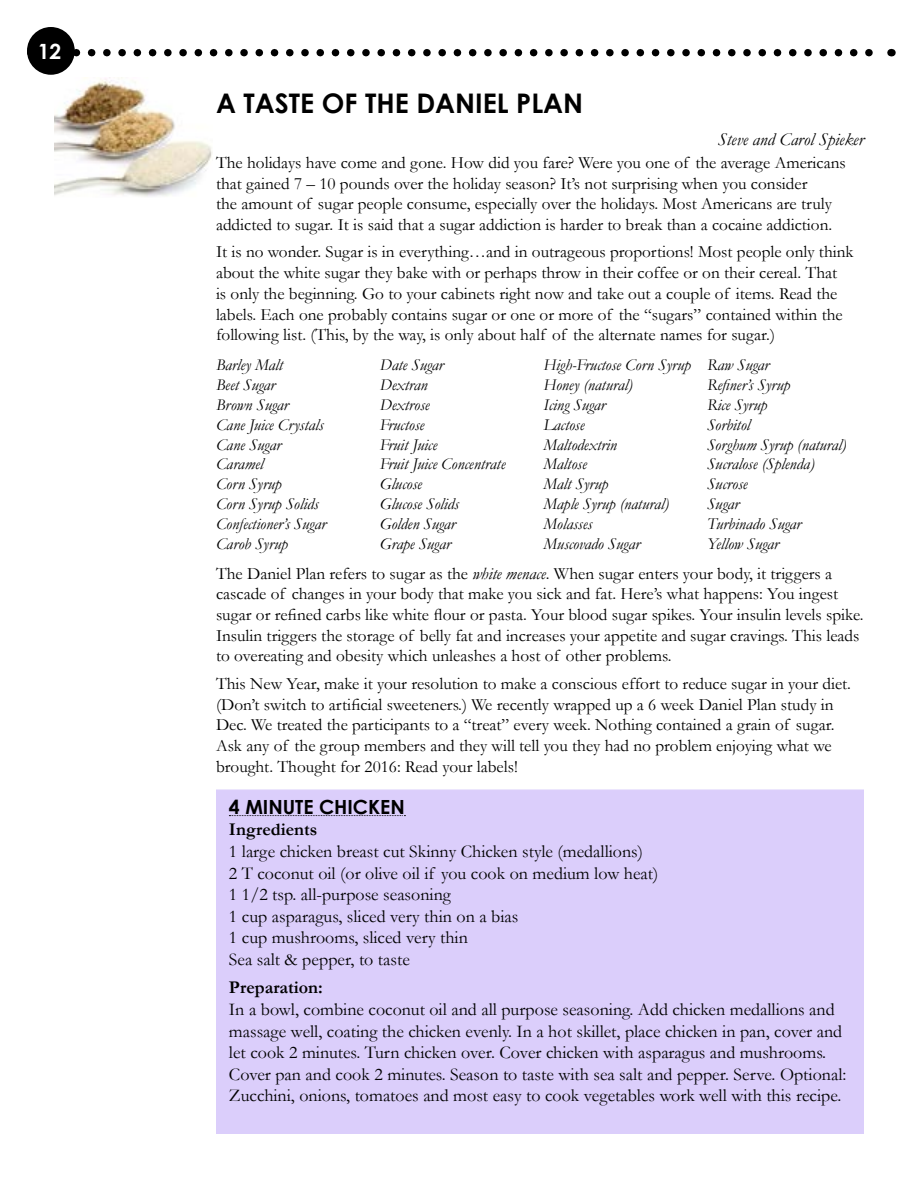
<style>
.page{position:relative;width:918px;height:1188px;background:#fff}
.page>*{position:absolute;margin:0;border:0;box-sizing:border-box;transform-origin:0 0}
.Article_Title{font:700 27px "Century Gothic";color:#000}
.t1{font:700 21px "Century Gothic";color:#fff}
.t2{font:700 19.5px "Century Gothic";color:#000}
.t3{font:18px/21.6px "Garamond";color:#000}
.t4{font:700 18px "Garamond";color:#000}
.t5{font:italic 18px "Garamond";color:#000}
.t6{font:17.25px/20.7px "Garamond";color:#000}
.t7{font:italic 16.5px "Garamond";color:#000}
.s1{font-style:italic}
</style>
<div class="page">
<svg style="left:75px;top:49px;width:798px;height:7px"></svg>
<div style="left:27px;top:27px;width:48px;height:48px;background:#000;border-radius:50%"></div>
<div style="left:216px;top:789px;width:648px;height:345px;background:#dbcefb"></div>
<svg style="left:229px;top:815px;width:176px;height:1px"></svg>
<img style="left:54px;top:78px;width:158px;height:119px">
<p class="t1" style="left:38px;top:35px;width:25px">12</p>
<p class="Article_Title" style="left:216px;top:83px;width:369px">A TASTE OF THE DANIEL PLAN</p>
<p class="t5" style="left:718px;top:127px;width:148px">Steve and Carol Spieker</p>
<p class="t6" style="left:216px;top:152px;width:631px">The holidays have come and gone. How did you fare? Were you one of the average Americans that gained 7 – 10 pounds over the holiday season? It’s not surprising when you consider<br>the amount of sugar people consume, especially over the holidays. Most Americans are truly addicted to sugar. It is said that a sugar addiction is harder to break than a cocaine addiction.</p>
<p class="t6" style="left:216px;top:241px;width:639px">It is no wonder. Sugar is in everything…and in outrageous proportions! Most people only think about the white sugar they bake with or perhaps throw in their coffee or on their cereal. That<br>is only the beginning. Go to your cabinets right now and take out a couple of items. Read the labels. Each one probably contains sugar or one or more of the “sugars” contained within the following list. (This, by the way, is only about half of the alternate names for sugar.)</p>
<p class="t7" style="left:216px;top:354px;width:69px">Barley Malt</p>
<p class="t7" style="left:216px;top:374px;width:61px">Beet Sugar</p>
<p class="t7" style="left:216px;top:394px;width:74px">Brown Sugar</p>
<p class="t7" style="left:216px;top:413px;width:109px">Cane Juice Crystals</p>
<p class="t7" style="left:216px;top:433px;width:67px">Cane Sugar</p>
<p class="t7" style="left:216px;top:453px;width:49px">Caramel</p>
<p class="t7" style="left:216px;top:473px;width:67px">Corn Syrup</p>
<p class="t7" style="left:216px;top:493px;width:104px">Corn Syrup Solids</p>
<p class="t7" style="left:216px;top:512px;width:112px">Confectioner’s Sugar</p>
<p class="t7" style="left:216px;top:532px;width:73px">Carob Syrup</p>
<p class="t7" style="left:543px;top:354px;width:149px">High-Fructose Corn Syrup</p>
<p class="t7" style="left:543px;top:374px;width:91px">Honey (natural)</p>
<p class="t7" style="left:543px;top:394px;width:64px">Icing Sugar</p>
<p class="t7" style="left:543px;top:413px;width:43px">Lactose</p>
<p class="t7" style="left:543px;top:433px;width:75px">Maltodextrin</p>
<p class="t7" style="left:543px;top:453px;width:45px">Maltose</p>
<p class="t7" style="left:543px;top:473px;width:66px">Malt Syrup</p>
<p class="t7" style="left:543px;top:493px;width:127px">Maple Syrup (natural)</p>
<p class="t7" style="left:543px;top:512px;width:51px">Molasses</p>
<p class="t7" style="left:543px;top:532px;width:98px">Muscovado Sugar</p>
<p class="t7" style="left:707px;top:354px;width:64px">Raw Sugar</p>
<p class="t7" style="left:707px;top:374px;width:85px">Refiner’s Syrup</p>
<p class="t7" style="left:707px;top:394px;width:62px">Rice Syrup</p>
<p class="t7" style="left:707px;top:413px;width:45px">Sorbitol</p>
<p class="t7" style="left:707px;top:433px;width:141px">Sorghum Syrup (natural)</p>
<p class="t7" style="left:707px;top:453px;width:109px">Sucralose (Splenda)</p>
<p class="t7" style="left:707px;top:473px;width:42px">Sucrose</p>
<p class="t7" style="left:707px;top:493px;width:34px">Sugar</p>
<p class="t7" style="left:707px;top:512px;width:96px">Turbinado Sugar</p>
<p class="t7" style="left:707px;top:532px;width:73px">Yellow Sugar</p>
<p class="t6" style="left:216px;top:562px;width:649px">The Daniel Plan refers to sugar as the <span class="s1">white menace</span>. When sugar enters your body, it triggers a cascade of changes in your body that make you sick and fat. Here’s what happens: You ingest sugar or refined carbs like white flour or pasta. Your blood sugar spikes. Your insulin levels spike.<br>Insulin triggers the storage of belly fat and increases your appetite and sugar cravings. This leads to overeating and obesity which unleashes a host of other problems.</p>
<p class="t6" style="left:216px;top:673px;width:637px">This New Year, make it your resolution to make a conscious effort to reduce sugar in your diet. (Don’t switch to artificial sweeteners.) We recently wrapped up a 6 week Daniel Plan study in Dec. We treated the participants to a “treat” every week. Nothing contained a grain of sugar.<br>Ask any of the group members and they will tell you they had no problem enjoying what we brought. Thought for 2016: Read your labels!</p>
<p class="t2" style="left:229px;top:792px;width:177px">4 MINUTE CHICKEN</p>
<p class="t4" style="left:229px;top:817px;width:90px">Ingredients</p>
<p class="t3" style="left:229px;top:840px;width:416px">1 large chicken breast cut Skinny Chicken style (medallions)</p>
<p class="t3" style="left:229px;top:862px;width:431px">2 T coconut oil (or olive oil if you cook on medium low heat)</p>
<p class="t3" style="left:229px;top:883px;width:223px">1 1/2 tsp. all-purpose seasoning</p>
<p class="t3" style="left:229px;top:905px;width:291px">1 cup asparagus, sliced very thin on a bias</p>
<p class="t3" style="left:229px;top:927px;width:241px">1 cup mushrooms, sliced very thin</p>
<p class="t3" style="left:229px;top:948px;width:182px">Sea salt &amp; pepper, to taste</p>
<p class="t4" style="left:229px;top:975px;width:95px">Preparation:</p>
<p class="t3" style="left:229px;top:998px;width:619px">In a bowl, combine coconut oil and all purpose seasoning. Add chicken medallions and massage well, coating the chicken evenly. In a hot skillet, place chicken in pan, cover and let cook 2 minutes. Turn chicken over. Cover chicken with asparagus and mushrooms.<br>Cover pan and cook 2 minutes. Season to taste with sea salt and pepper. Serve. Optional:<br>Zucchini, onions, tomatoes and most easy to cook vegetables work well with this recipe.</p>
<p class="t7" style="left:380px;top:354px;width:65px">Date Sugar</p>
<p class="t7" style="left:380px;top:374px;width:49px">Dextran</p>
<p class="t7" style="left:380px;top:394px;width:52px">Dextrose</p>
<p class="t7" style="left:380px;top:413px;width:46px">Fructose</p>
<p class="t7" style="left:380px;top:433px;width:59px">Fruit Juice</p>
<p class="t7" style="left:380px;top:453px;width:127px">Fruit Juice Concentrate</p>
<p class="t7" style="left:380px;top:473px;width:44px">Glucose</p>
<p class="t7" style="left:380px;top:493px;width:81px">Glucose Solids</p>
<p class="t7" style="left:380px;top:512px;width:77px">Golden Sugar</p>
<p class="t7" style="left:380px;top:532px;width:73px">Grape Sugar</p>
</div>
